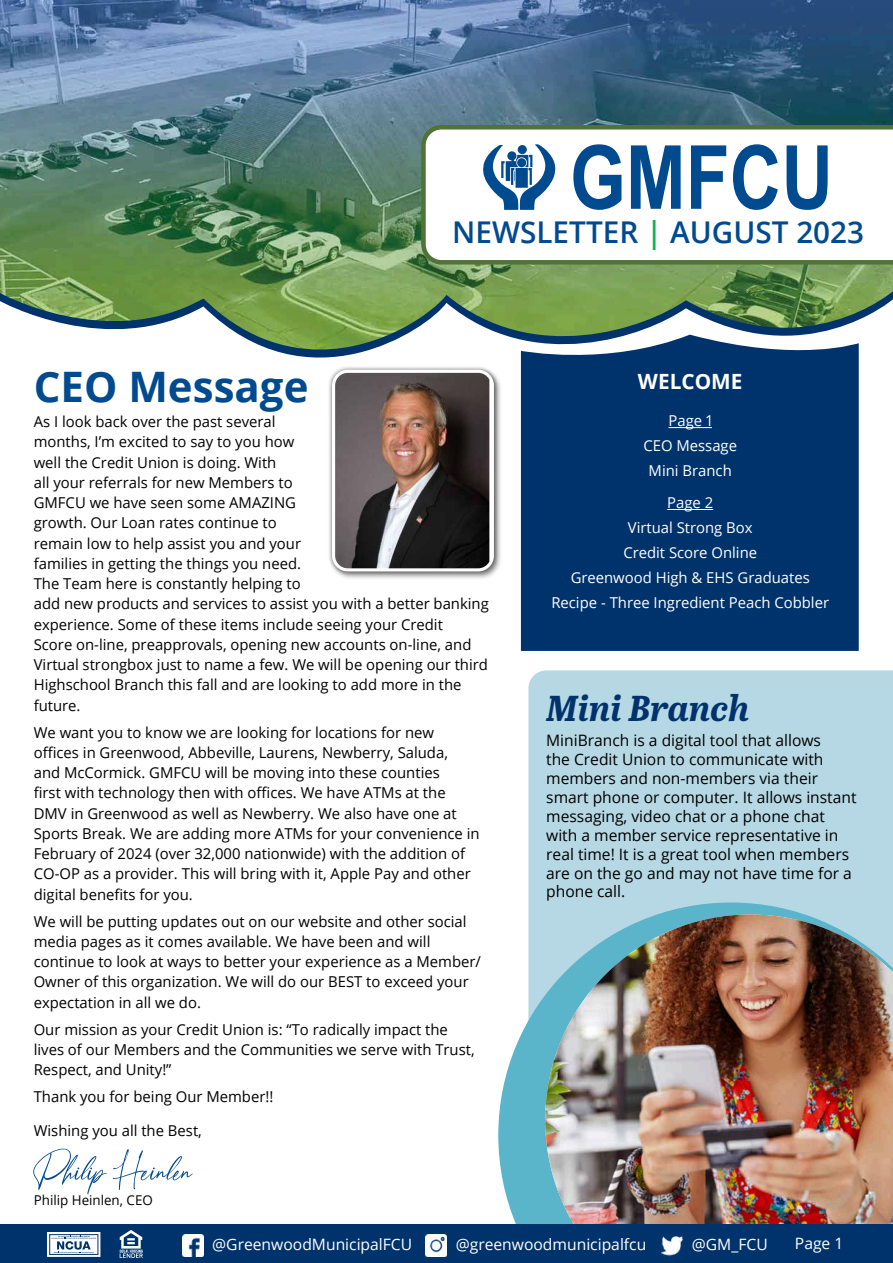
<style>
.page{position:relative;width:893px;height:1263px;background:#fff}
.page>*{position:absolute;margin:0;border:0;box-sizing:border-box;transform-origin:0 0}
.t1{font:700 88.5px "Arial Narrow";color:#004a8f}
.t2{font:58.5px "Anamortee";color:#004a8f}
.t3{font:700 42px "Open Sans";color:#004a8f}
.t4{font:italic 700 36px "Abril Text";color:#00336c}
.t5{font:600 30px "Open Sans";color:#004a8f}
.t6{font:700 21px "Open Sans";color:#fff}
.t7{font:15.75px/18.9px "Open Sans";color:#000}
.t8{font:15.6px "Open Sans";color:#fff}
.t9{font:15px/20.2px "Open Sans";color:#000}
.t10{font:15px/24.8px "Open Sans";color:#fff;text-align:center}
.t11{font:13.5px "Open Sans";color:#000}
.s1{color:#0db14b}
</style>
<div class="page">
<div style="left:528px;top:670px;width:365px;height:232px;background:#b6d8e4"></div>
<svg style="left:498px;top:902px;width:395px;height:323px"></svg>
<img style="left:545px;top:914px;width:348px;height:311px">
<div style="left:521px;top:409px;width:338px;height:242px;background:#00336c"></div>
<svg style="left:269px;top:349px;width:590px;height:60px;fill:#00336c"></svg>
<img style="left:0;top:0;width:893px;height:349px">
<svg style="left:419px;top:123px;width:474px;height:144px"></svg>
<div style="left:0;top:1225px;width:893px;height:38px;background:#00336c"></div>
<hr style="left:668px;top:427px;width:44px;height:1px;background:#fff">
<hr style="left:667px;top:509px;width:46px;height:1px;background:#fff">
<div style="left:329px;top:367px;width:174px;height:213px;background:#000;opacity:.47"></div>
<div style="left:327px;top:365px;width:172px;height:211px;background:#000;opacity:.46"></div>
<div style="left:332px;top:370px;width:162px;height:201px;border:6px solid #fff;border-radius:13px"></div>
<svg style="left:483px;top:144px;width:72px;height:66px"></svg>
<img style="left:335px;top:373px;width:154px;height:195px">
<div style="left:48px;top:1232px;width:52px;height:24px;border:1px solid #fff"></div>
<div style="left:49px;top:1234px;width:49px;height:21px;border:1px solid #00336c"></div>
<svg style="left:51px;top:1236px;width:46px;height:18px"></svg>
<svg style="left:120px;top:1230px;width:23px;height:28px"></svg>
<img style="left:182px;top:1234px;width:22px;height:22px">
<img style="left:425px;top:1234px;width:22px;height:22px">
<img style="left:661px;top:1235px;width:22px;height:21px">
<h1 class="t1" style="left:570px;top:111px;width:265px">GMFCU</h1>
<h3 class="t5" style="left:452px;top:211px;width:413px">NEWSLETTER <span class="s1">|</span> AUGUST 2023</h3>
<h3 class="t3" style="left:34px;top:357px;width:276px">CEO Message</h3>
<p class="t9" style="left:34px;top:411px;width:457px">As I look back over the past several<br>months, I’m excited to say to you how<br>well the Credit Union is doing. With<br>all your referrals for new Members to<br>GMFCU we have seen some AMAZING<br>growth. Our Loan rates continue to<br>remain low to help assist you and your<br>families in getting the things you need.<br>The Team here is constantly helping to<br>add new products and services to assist you with a better banking experience. Some of these items include seeing your Credit<br>Score on-line, preapprovals, opening new accounts on-line, and Virtual strongbox just to name a few. We will be opening our third Highschool Branch this fall and are looking to add more in the future.</p>
<p class="t9" style="left:34px;top:721px;width:447px">We want you to know we are looking for locations for new offices in Greenwood, Abbeville, Laurens, Newberry, Saluda,<br>and McCormick. GMFCU will be moving into these counties<br>first with technology then with offices. We have ATMs at the DMV in Greenwood as well as Newberry. We also have one at Sports Break. We are adding more ATMs for your convenience in February of 2024 (over 32,000 nationwide) with the addition of CO-OP as a provider. This will bring with it, Apple Pay and other digital benefits for you.</p>
<p class="t9" style="left:34px;top:910px;width:449px">We will be putting updates out on our website and other social media pages as it comes available. We have been and will continue to look at ways to better your experience as a Member/ Owner of this organization. We will do our BEST to exceed your expectation in all we do.</p>
<p class="t9" style="left:34px;top:1018px;width:442px">Our mission as your Credit Union is: “To radically impact the lives of our Members and the Communities we serve with Trust,<br>Respect, and Unity!”</p>
<p class="t9" style="left:34px;top:1086px;width:241px">Thank you for being Our Member!!</p>
<p class="t9" style="left:34px;top:1120px;width:170px">Wishing you all the Best,</p>
<h2 class="t2" style="left:34px;top:1145px;width:159px">Philip Heinlen</h2>
<p class="t11" style="left:34px;top:1191px;width:121px">Philip Heinlen, CEO</p>
<h3 class="t6" style="left:638px;top:366px;width:106px">WELCOME</h3>
<p class="t10" style="left:643px;top:408px;width:95px">Page 1<br>CEO Message<br>Mini Branch</p>
<p class="t10" style="left:551px;top:490px;width:279px">Page 2<br>Virtual Strong Box<br>Credit Score Online<br>Greenwood High &amp; EHS Graduates<br>Recipe - Three Ingredient Peach Cobbler</p>
<h3 class="t4" style="left:546px;top:682px;width:205px">Mini Branch</h3>
<p class="t7" style="left:546px;top:731px;width:312px">MiniBranch is a digital tool that allows<br>the Credit Union to communicate with members and non-members via their smart phone or computer. It allows instant messaging, video chat or a phone chat with a member service representative in real time! It is a great tool when members are on the go and may not have time for a phone call.</p>
<p class="t8" style="left:212px;top:1234px;width:201px">@GreenwoodMunicipalFCU</p>
<p class="t8" style="left:456px;top:1234px;width:192px">@greenwoodmunicipalfcu</p>
<p class="t8" style="left:692px;top:1234px;width:77px">@GM_FCU</p>
<p class="t8" style="left:795px;top:1233px;width:50px">Page 1</p>
</div>
